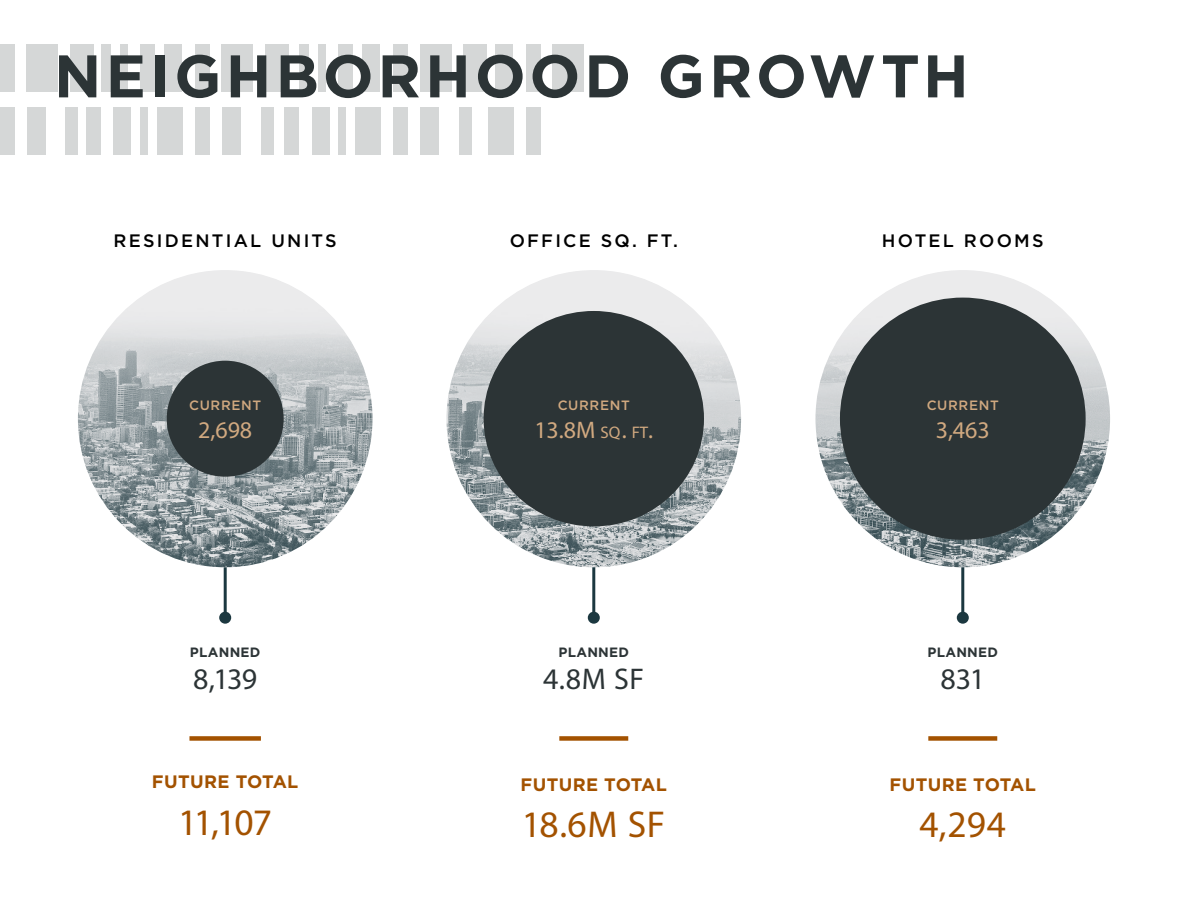
<style>
.page{position:relative;width:1188px;height:918px;background:#fff}
.page>*{position:absolute;margin:0;border:0;box-sizing:border-box;transform-origin:0 0}
.t1{font:700 60px "Gotham";letter-spacing:.065em;color:#2c3436}
.t2{font:37.5px "Myriad Pro";letter-spacing:-.01em;color:#a35200}
.t3{font:30px "Myriad Pro";letter-spacing:-.01em;color:#2c3436}
.t4{font:24px "Myriad Pro";color:#d1a980}
.t5{font:500 18px "Gotham";letter-spacing:.125em;color:#000}
.t6{font:700 18px "Gotham";letter-spacing:.02em;color:#a35200}
.t7{font:500 13.5px "Gotham";letter-spacing:.05em;color:#d1a980}
.t8{font:700 13.5px "Gotham";letter-spacing:.02em;color:#2c3436}
.s1{font-size:16.8px}
.s2{font-style:inherit}
</style>
<div class="page">
<div style="left:526px;top:107px;width:15px;height:47px;background:#d5d7d7"></div>
<div style="left:488px;top:107px;width:26px;height:47px;background:#d5d7d7"></div>
<div style="left:553px;top:44px;width:31px;height:48px;background:#d5d7d7"></div>
<div style="left:526px;top:44px;width:15px;height:48px;background:#d5d7d7"></div>
<div style="left:495px;top:44px;width:18px;height:48px;background:#d5d7d7"></div>
<div style="left:459px;top:107px;width:13px;height:47px;background:#d5d7d7"></div>
<div style="left:421px;top:107px;width:18px;height:47px;background:#d5d7d7"></div>
<div style="left:393px;top:107px;width:15px;height:47px;background:#d5d7d7"></div>
<div style="left:312px;top:107px;width:18px;height:47px;background:#d5d7d7"></div>
<div style="left:284px;top:107px;width:15px;height:47px;background:#d5d7d7"></div>
<div style="left:355px;top:107px;width:26px;height:47px;background:#d5d7d7"></div>
<div style="left:338px;top:107px;width:8px;height:47px;background:#d5d7d7"></div>
<div style="left:261px;top:107px;width:12px;height:47px;background:#d5d7d7"></div>
<div style="left:222px;top:107px;width:19px;height:47px;background:#d5d7d7"></div>
<div style="left:195px;top:107px;width:14px;height:47px;background:#d5d7d7"></div>
<div style="left:114px;top:107px;width:17px;height:47px;background:#d5d7d7"></div>
<div style="left:86px;top:107px;width:15px;height:47px;background:#d5d7d7"></div>
<div style="left:157px;top:107px;width:26px;height:47px;background:#d5d7d7"></div>
<div style="left:140px;top:107px;width:8px;height:47px;background:#d5d7d7"></div>
<div style="left:66px;top:107px;width:12px;height:47px;background:#d5d7d7"></div>
<div style="left:27px;top:107px;width:18px;height:47px;background:#d5d7d7"></div>
<div style="left:0;top:107px;width:14px;height:47px;background:#d5d7d7"></div>
<div style="left:464px;top:44px;width:23px;height:48px;background:#d5d7d7"></div>
<div style="left:420px;top:44px;width:31px;height:48px;background:#d5d7d7"></div>
<div style="left:393px;top:44px;width:15px;height:48px;background:#d5d7d7"></div>
<div style="left:362px;top:44px;width:18px;height:48px;background:#d5d7d7"></div>
<div style="left:339px;top:44px;width:14px;height:48px;background:#d5d7d7"></div>
<div style="left:318px;top:44px;width:8px;height:48px;background:#d5d7d7"></div>
<div style="left:299px;top:44px;width:10px;height:48px;background:#d5d7d7"></div>
<div style="left:265px;top:44px;width:23px;height:48px;background:#d5d7d7"></div>
<div style="left:222px;top:44px;width:31px;height:48px;background:#d5d7d7"></div>
<div style="left:195px;top:44px;width:15px;height:48px;background:#d5d7d7"></div>
<div style="left:164px;top:44px;width:18px;height:48px;background:#d5d7d7"></div>
<div style="left:140px;top:44px;width:15px;height:48px;background:#d5d7d7"></div>
<div style="left:120px;top:44px;width:8px;height:48px;background:#d5d7d7"></div>
<div style="left:101px;top:44px;width:10px;height:48px;background:#d5d7d7"></div>
<div style="left:70px;top:44px;width:23px;height:48px;background:#d5d7d7"></div>
<div style="left:26px;top:44px;width:32px;height:48px;background:#d5d7d7"></div>
<div style="left:0;top:44px;width:14px;height:48px;background:#d5d7d7"></div>
<img style="left:78px;top:270px;width:294px;height:297px">
<img style="left:447px;top:270px;width:294px;height:297px">
<img style="left:816px;top:270px;width:294px;height:297px">
<div style="left:167px;top:361px;width:117px;height:116px;background:#2c3436;border-radius:50%"></div>
<div style="left:484px;top:311px;width:220px;height:215px;background:#2c3436;border-radius:50%"></div>
<div style="left:840px;top:298px;width:246px;height:242px;background:#2c3436;border-radius:50%"></div>
<hr style="left:224px;top:567px;width:3px;height:51px;background:#1c3840">
<div style="left:219px;top:612px;width:12px;height:12px;background:#1c3840;border-radius:50%"></div>
<hr style="left:592px;top:567px;width:3px;height:51px;background:#1c3840">
<div style="left:588px;top:612px;width:12px;height:12px;background:#1c3840;border-radius:50%"></div>
<hr style="left:961px;top:567px;width:3px;height:51px;background:#1c3840">
<div style="left:957px;top:612px;width:12px;height:12px;background:#1c3840;border-radius:50%"></div>
<div style="left:189px;top:736px;width:72px;height:5px;background:#a35200"></div>
<div style="left:559px;top:736px;width:69px;height:5px;background:#a35200"></div>
<div style="left:928px;top:736px;width:69px;height:5px;background:#a35200"></div>
<h1 class="t1" style="left:54px;top:40px;width:916px">NEIGHBORHOOD GROWTH</h1>
<p class="t5" style="left:114px;top:229px;width:225px">RESIDENTIAL UNITS</p>
<p class="t5" style="left:510px;top:229px;width:170px">OFFICE SQ. FT.</p>
<p class="t5" style="left:882px;top:229px;width:163px">HOTEL ROOMS</p>
<p class="t7" style="left:189px;top:396px;width:74px">CURRENT</p>
<h3 class="t4" style="left:198px;top:416px;width:56px">2,698</h3>
<p class="t7" style="left:558px;top:396px;width:74px">CURRENT</p>
<h3 class="t4" style="left:534px;top:416px;width:120px">13.8M <span class="s1">sq</span><span class="s2">.</span> <span class="s1">ft</span><span class="s2">.</span></h3>
<p class="t7" style="left:927px;top:396px;width:74px">CURRENT</p>
<h3 class="t4" style="left:936px;top:416px;width:56px">3,463</h3>
<p class="t8" style="left:190px;top:644px;width:72px">PLANNED</p>
<p class="t8" style="left:559px;top:644px;width:72px">PLANNED</p>
<p class="t8" style="left:927px;top:644px;width:72px">PLANNED</p>
<h3 class="t3" style="left:193px;top:660px;width:66px">8,139</h3>
<h3 class="t3" style="left:543px;top:660px;width:102px">4.8M SF</h3>
<h3 class="t3" style="left:940px;top:660px;width:46px">831</h3>
<p class="t6" style="left:152px;top:771px;width:148px">FUTURE TOTAL</p>
<p class="t6" style="left:521px;top:773px;width:148px">FUTURE TOTAL</p>
<p class="t6" style="left:890px;top:773px;width:148px">FUTURE TOTAL</p>
<h2 class="t2" style="left:178px;top:799px;width:96px">11,107</h2>
<h2 class="t2" style="left:522px;top:802px;width:145px">18.6M SF</h2>
<h2 class="t2" style="left:920px;top:802px;width:88px">4,294</h2>
</div>
